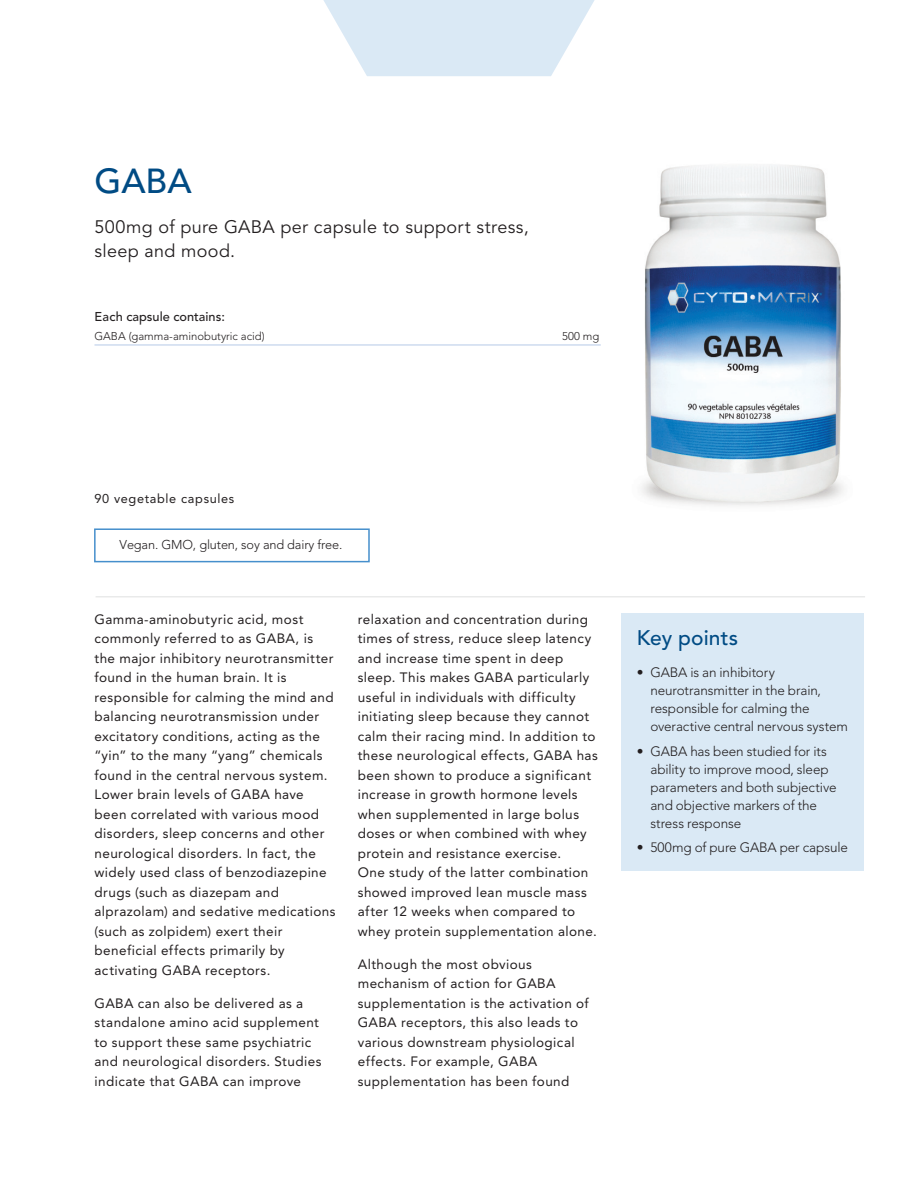
<style>
.page{position:relative;width:918px;height:1188px;background:#fff}
.page>*{position:absolute;margin:0;border:0;box-sizing:border-box;transform-origin:0 0}
.t1{font:500 34.5px "Avenir LT Std";color:#004b84}
.Key_points{font:500 21px "Avenir LT Std";letter-spacing:.005em;color:#004b84}
.Body{font:18px/24px "Avenir LT Std";letter-spacing:.02em;color:#231f20}
.Body2{font:13.5px/19.5px "Avenir";letter-spacing:.03em;color:#231f20}
.Bullet_points{font:300 13.5px/18px "Avenir LT Std";letter-spacing:-.01em;color:#231f20}
.non_medicinal_body_t{font:300 12.75px "Avenir LT Std";letter-spacing:-.01em;color:#231f20}
.non_medicinal_body_t-2{font:500 12.75px "Avenir LT Std";color:#231f20}
.code{font:12.75px "Avenir LT Std";letter-spacing:.05em;color:#231f20}
._3b_Content{font:300 11.25px "Avenir LT Std";color:#231f20}
</style>
<div class="page">
<svg style="left:323px;top:0;width:272px;height:76px"></svg>
<img style="left:641px;top:164px;width:203px;height:342px">
<hr style="left:96px;top:596px;width:769px;height:2px;background:#939598">
<div style="left:621px;top:613px;width:243px;height:258px;background:#dae9f5"></div>
<div style="left:94px;top:528px;width:276px;height:34px;border:2px solid #468fcc"></div>
<hr style="left:94px;top:345px;width:507px;height:1px;background:#b5c9e7">
<h1 class="t1" style="left:94px;top:161px;width:99px">GABA</h1>
<p class="Body" style="left:94px;top:216px;width:436px">500mg of pure GABA per capsule to support stress, sleep and mood.</p>
<p class="non_medicinal_body_t-2" style="left:94px;top:309px;width:132px">Each capsule contains:</p>
<p class="_3b_Content" style="left:94px;top:330px;width:172px">GABA (gamma-aminobutyric acid)</p>
<p class="_3b_Content" style="left:562px;top:330px;width:38px">500 mg</p>
<p class="code" style="left:94px;top:492px;width:141px">90 vegetable capsules</p>
<p class="non_medicinal_body_t" style="left:120px;top:537px;width:224px">Vegan. GMO, gluten, soy and dairy free.</p>
<p class="Body2" style="left:94px;top:609px;width:243px">Gamma-aminobutyric acid, most commonly referred to as GABA, is the major inhibitory neurotransmitter found in the human brain. It is responsible for calming the mind and balancing neurotransmission under excitatory conditions, acting as the “yin” to the many “yang” chemicals found in the central nervous system.<br>Lower brain levels of GABA have been correlated with various mood disorders, sleep concerns and other neurological disorders. In fact, the widely used class of benzodiazepine drugs (such as diazepam and alprazolam) and sedative medications (such as zolpidem) exert their beneficial effects primarily by activating GABA receptors.</p>
<p class="Body2" style="left:94px;top:993px;width:228px">GABA can also be delivered as a standalone amino acid supplement to support these same psychiatric and neurological disorders. Studies indicate that GABA can improve</p>
<p class="Body2" style="left:358px;top:609px;width:242px">relaxation and concentration during times of stress, reduce sleep latency and increase time spent in deep sleep. This makes GABA particularly useful in individuals with difficulty initiating sleep because they cannot calm their racing mind. In addition to these neurological effects, GABA has been shown to produce a significant increase in growth hormone levels when supplemented in large bolus doses or when combined with whey protein and resistance exercise.<br>One study of the latter combination showed improved lean muscle mass after 12 weeks when compared to whey protein supplementation alone.</p>
<p class="Body2" style="left:358px;top:954px;width:233px">Although the most obvious mechanism of action for GABA supplementation is the activation of<br>GABA receptors, this also leads to various downstream physiological effects. For example, GABA supplementation has been found</p>
<p class="Key_points" style="left:637px;top:626px;width:103px">Key points</p>
<p class="Bullet_points" style="left:650px;top:663px;width:199px;text-indent:-14px">• GABA is an inhibitory neurotransmitter in the brain, responsible for calming the overactive central nervous system</p>
<p class="Bullet_points" style="left:650px;top:742px;width:188px;text-indent:-14px">• GABA has been studied for its ability to improve mood, sleep parameters and both subjective and objective markers of the stress response</p>
<p class="Bullet_points" style="left:637px;top:839px;width:213px">• 500mg of pure GABA per capsule</p>
</div>
